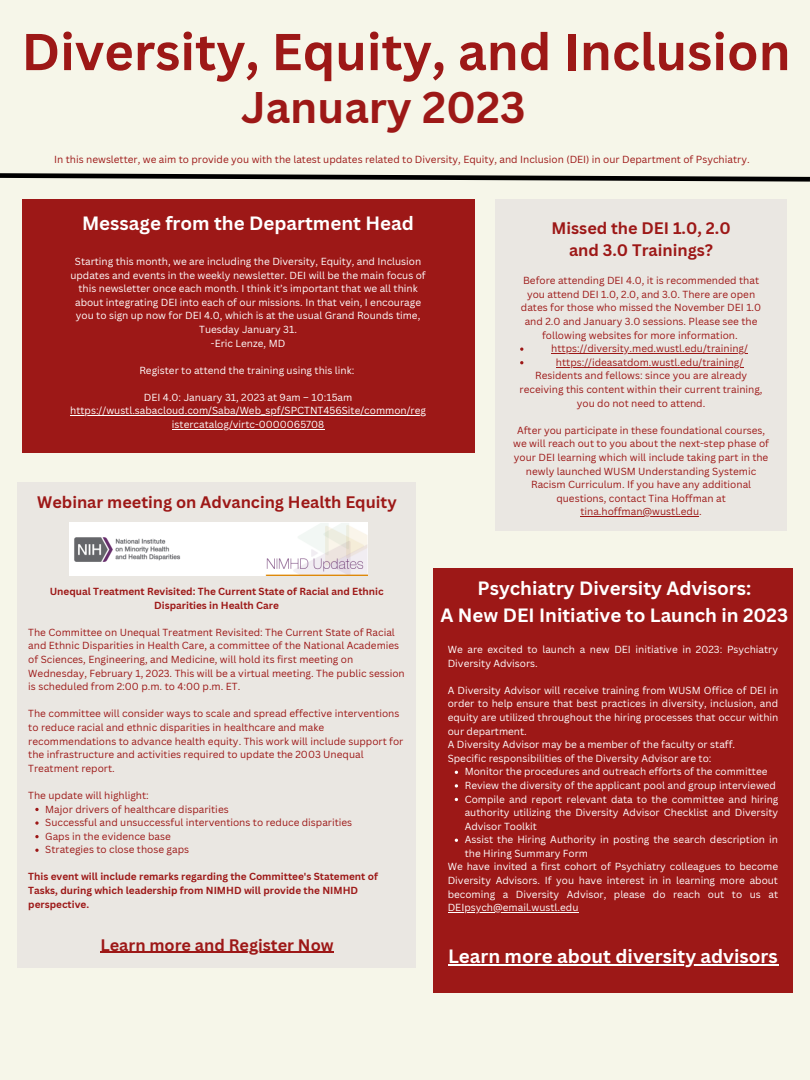
<style>
.page{position:relative;width:810px;height:1080px;background:#f6f6e9}
.page>*{position:absolute;margin:0;border:0;box-sizing:border-box;transform-origin:0 0}
.t1{font:700 50.62px "Canva Sans";color:#9d1817}
.t2{font:700 43.12px "Canva Sans";color:#9d1817}
.t3{font:700 18.75px "Canva Sans";color:#fff}
.t4{font:700 16.25px/22.5px "Canva Sans";color:#9d1817;text-align:center}
.t5{font:10px/13.6px "Canva Sans";color:#9d1817;text-align:center}
.t6{font:10px/13.6px "Canva Sans";color:#fff;text-align:justify}
.t7{font:700 10px/13.6px "Canva Sans";color:#9d1817;text-align:center}
</style>
<div class="page">
<svg style="left:0;top:173px;width:810px;height:9px"></svg>
<div style="left:22px;top:199px;width:453px;height:254px;background:#9d1817"></div>
<div style="left:495px;top:199px;width:292px;height:332px;background:#eae7e2"></div>
<div style="left:434px;top:568px;width:359px;height:424px;background:#9d1817"></div>
<hr style="left:448px;top:964px;width:330px;height:2px;background:#fff">
<div style="left:18px;top:482px;width:398px;height:485px;background:#eae7e2"></div>
<img style="left:69px;top:522px;width:299px;height:54px">
<hr style="left:70px;top:415px;width:356px;height:1px;background:#fff">
<hr style="left:172px;top:429px;width:152px;height:1px;background:#fff">
<svg style="left:520px;top:347px;width:3px;height:4px"></svg>
<hr style="left:551px;top:353px;width:197px;height:1px;background:#9d1817">
<hr style="left:556px;top:367px;width:187px;height:1px;background:#9d1817">
<hr style="left:580px;top:516px;width:119px;height:1px;background:#9d1817">
<svg style="left:455px;top:784px;width:3px;height:4px"></svg>
<hr style="left:448px;top:912px;width:130px;height:1px;background:#fff">
<svg style="left:35px;top:808px;width:4px;height:3px"></svg>
<svg style="left:35px;top:821px;width:4px;height:4px"></svg>
<svg style="left:35px;top:835px;width:4px;height:3px"></svg>
<svg style="left:35px;top:849px;width:4px;height:3px"></svg>
<hr style="left:100px;top:952px;width:234px;height:1px;background:#9d1817">
<p class="t1" style="left:22px;top:16px;width:771px">Diversity, Equity, and Inclusion</p>
<p class="t2" style="left:241px;top:77px;width:286px">January 2023</p>
<p class="t5" style="left:54px;top:153px;width:697px">In this newsletter, we aim to provide you with the latest updates related to Diversity, Equity, and Inclusion (DEI) in our Department of Psychiatry.</p>
<p class="t3" style="left:82px;top:210px;width:333px">Message from the Department Head</p>
<p class="t6" style="left:70px;top:254px;width:357px;text-align:center">Starting this month, we are including the Diversity, Equity, and Inclusion updates and events in the weekly newsletter. DEI will be the main focus of this newsletter once each month. I think it’s important that we all think about integrating DEI into each of our missions. In that vein, I encourage you to sign up now for DEI 4.0, which is at the usual Grand Rounds time, Tuesday January 31.</p>
<p class="t6" style="left:211px;top:336px;width:76px">-Eric Lenze, MD</p>
<p class="t6" style="left:139px;top:363px;width:217px">Register to attend the training using this link:</p>
<p class="t6" style="left:144px;top:390px;width:210px">DEI 4.0: January 31, 2023 at 9am – 10:15am</p>
<p class="t6" style="left:70px;top:404px;width:357px;text-align:center">https://wustl.sabacloud.com/Saba/Web_spf/SPCTNT456Site/common/reg istercatalog/virtc-0000065708</p>
<p class="t4" style="left:37px;top:490px;width:361px">Webinar meeting on Advancing Health Equity</p>
<p class="t4" style="left:552px;top:216px;width:181px">Missed the DEI 1.0, 2.0 and 3.0 Trainings?</p>
<p class="t5" style="left:521px;top:274px;width:242px">Before attending DEI 4.0, it is recommended that you attend DEI 1.0, 2.0, and 3.0. There are open dates for those who missed the November DEI 1.0 and 2.0 and January 3.0 sessions. Please see the following websites for more information.</p>
<p class="t5" style="left:520px;top:369px;width:245px">Residents and fellows: since you are already receiving this content within their current training, you do not need to attend.</p>
<p class="t5" style="left:513px;top:423px;width:257px">After you participate in these foundational courses, we will reach out to you about the next-step phase of your DEI learning which will include taking part in the newly launched WUSM Understanding Systemic Racism Curriculum. If you have any additional questions, contact Tina Hoffman at tina.hoffman@wustl.edu.</p>
<p class="t5" style="left:551px;top:341px;width:198px">https://diversity.med.wustl.edu/training/</p>
<p class="t5" style="left:556px;top:355px;width:189px">https://ideasatdom.wustl.edu/training/</p>
<p class="t7" style="left:50px;top:584px;width:335px">Unequal Treatment Revisited: The Current State of Racial and Ethnic<br>Disparities in Health Care</p>
<p class="t5" style="left:28px;top:625px;width:378px;text-align:left">The Committee on Unequal Treatment Revisited: The Current State of Racial and Ethnic Disparities in Health Care, a committee of the National Academies of Sciences, Engineering, and Medicine, will hold its first meeting on Wednesday, February 1, 2023. This will be a virtual meeting. The public session is scheduled from 2:00 p.m. to 4:00 p.m. ET.</p>
<p class="t5" style="left:28px;top:707px;width:377px;text-align:left">The committee will consider ways to scale and spread effective interventions to reduce racial and ethnic disparities in healthcare and make recommendations to advance health equity. This work will include support for the infrastructure and activities required to update the 2003 Unequal Treatment report.</p>
<p class="t5" style="left:28px;top:788px;width:122px">The update will highlight:</p>
<p class="t5" style="left:45px;top:802px;width:185px">Major drivers of healthcare disparities</p>
<p class="t5" style="left:45px;top:815px;width:308px">Successful and unsuccessful interventions to reduce disparities</p>
<p class="t5" style="left:45px;top:829px;width:127px">Gaps in the evidence base</p>
<p class="t5" style="left:45px;top:843px;width:145px">Strategies to close those gaps</p>
<p class="t7" style="left:28px;top:870px;width:351px;text-align:left">This event will include remarks regarding the Committee's Statement of<br>Tasks, during which leadership from NIMHD will provide the NIMHD perspective.</p>
<p class="t4" style="left:100px;top:933px;width:235px">Learn more and Register Now</p>
<p class="t3" style="left:478px;top:575px;width:275px">Psychiatry Diversity Advisors:</p>
<p class="t3" style="left:441px;top:602px;width:349px">A New DEI Initiative to Launch in 2023</p>
<p class="t6" style="left:448px;top:642px;width:332px">We are excited to launch a new DEI initiative in 2023: Psychiatry<br>Diversity Advisors.</p>
<p class="t6" style="left:448px;top:683px;width:332px">A Diversity Advisor will receive training from WUSM Office of DEI in order to help ensure that best practices in diversity, inclusion, and equity are utilized throughout the hiring processes that occur within our department.</p>
<p class="t6" style="left:448px;top:737px;width:289px">A Diversity Advisor may be a member of the faculty or staff.</p>
<p class="t6" style="left:448px;top:751px;width:265px">Specific responsibilities of the Diversity Advisor are to:</p>
<p class="t6" style="left:465px;top:765px;width:304px">Monitor the procedures and outreach efforts of the committee</p>
<p class="t6" style="left:465px;top:778px;width:313px">Review the diversity of the applicant pool and group interviewed</p>
<p class="t6" style="left:465px;top:792px;width:315px">Compile and report relevant data to the committee and hiring authority utilizing the Diversity Advisor Checklist and Diversity Advisor Toolkit</p>
<p class="t6" style="left:465px;top:833px;width:315px">Assist the Hiring Authority in posting the search description in the Hiring Summary Form</p>
<p class="t6" style="left:448px;top:860px;width:332px">We have invited a first cohort of Psychiatry colleagues to become Diversity Advisors. If you have interest in in learning more about becoming a Diversity Advisor, please do reach out to us at DEIpsych@email.wustl.edu</p>
<p class="t3" style="left:448px;top:943px;width:331px">Learn more about diversity advisors</p>
</div>
